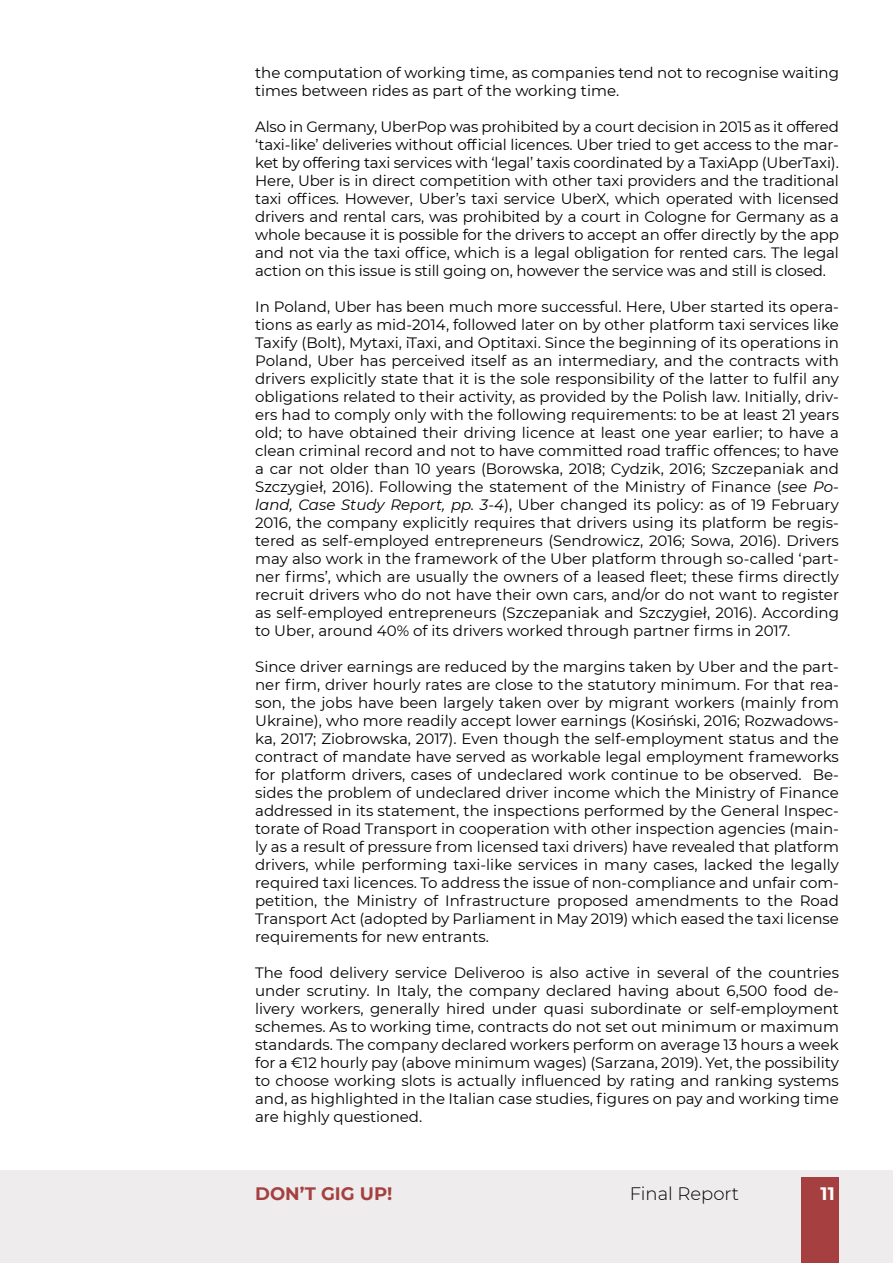
<style>
.page{position:relative;width:893px;height:1263px;background:#fff}
.page>*{position:absolute;margin:0;border:0;box-sizing:border-box;transform-origin:0 0}
.t1{font:700 18px "Montserrat";color:#a64040}
.t2{font:300 18px "Montserrat";color:#000}
.t3{font:700 18px "Montserrat";color:#fff}
.t4{font:15px/18px "Montserrat";color:#000;text-align:justify}
.s1{font-style:italic}
</style>
<div class="page">
<div style="left:0;top:1170px;width:893px;height:93px;background:#eeecec"></div>
<div style="left:801px;top:1177px;width:38px;height:86px;background:#a64040"></div>
<p class="t4" style="left:255px;top:63px;width:585px">the computation of working time, as companies tend not to recognise waiting times between rides as part of the working time.</p>
<p class="t4" style="left:255px;top:117px;width:585px">Also in Germany, UberPop was prohibited by a court decision in 2015 as it offered ‘taxi-like’ deliveries without official licences. Uber tried to get access to the mar&shy;ket by offering taxi services with ‘legal’ taxis coordinated by a TaxiApp (UberTaxi).<br>Here, Uber is in direct competition with other taxi providers and the traditional taxi offices. However, Uber’s taxi service UberX, which operated with licensed drivers and rental cars, was prohibited by a court in Cologne for Germany as a whole because it is possible for the drivers to accept an offer directly by the app and not via the taxi office, which is a legal obligation for rented cars. The legal action on this issue is still going on, however the service was and still is closed.</p>
<p class="t4" style="left:255px;top:297px;width:585px">In Poland, Uber has been much more successful. Here, Uber started its opera&shy;tions as early as mid-2014, followed later on by other platform taxi services like Taxify (Bolt), Mytaxi, iTaxi, and Optitaxi. Since the beginning of its operations in Poland, Uber has perceived itself as an intermediary, and the contracts with drivers explicitly state that it is the sole responsibility of the latter to fulfil any obligations related to their activity, as provided by the Polish law. Initially, driv&shy;ers had to comply only with the following requirements: to be at least 21 years old; to have obtained their driving licence at least one year earlier; to have a clean criminal record and not to have committed road traffic offences; to have a car not older than 10 years (Borowska, 2018; Cydzik, 2016; Szczepaniak and Szczygieł, 2016). Following the statement of the Ministry of Finance (<span class="s1">see Po&shy;land, Case Study Report, pp. 3-4</span>), Uber changed its policy: as of 19 February 2016, the company explicitly requires that drivers using its platform be regis&shy;tered as self-employed entrepreneurs (Sendrowicz, 2016; Sowa, 2016). Drivers may also work in the framework of the Uber platform through so-called ‘part&shy;ner firms’, which are usually the owners of a leased fleet; these firms directly recruit drivers who do not have their own cars, and/or do not want to register as self-employed entrepreneurs (Szczepaniak and Szczygieł, 2016). According to Uber, around 40% of its drivers worked through partner firms in 2017.</p>
<p class="t4" style="left:255px;top:657px;width:585px">Since driver earnings are reduced by the margins taken by Uber and the part&shy;ner firm, driver hourly rates are close to the statutory minimum. For that rea&shy;son, the jobs have been largely taken over by migrant workers (mainly from Ukraine), who more readily accept lower earnings (Kosiński, 2016; Rozwadows&shy;ka, 2017; Ziobrowska, 2017). Even though the self-employment status and the contract of mandate have served as workable legal employment frameworks for platform drivers, cases of undeclared work continue to be observed. Be&shy;sides the problem of undeclared driver income which the Ministry of Finance addressed in its statement, the inspections performed by the General Inspec&shy;torate of Road Transport in cooperation with other inspection agencies (main&shy;ly as a result of pressure from licensed taxi drivers) have revealed that platform drivers, while performing taxi-like services in many cases, lacked the legally required taxi licences. To address the issue of non-compliance and unfair com&shy;petition, the Ministry of Infrastructure proposed amendments to the Road Transport Act (adopted by Parliament in May 2019) which eased the taxi license requirements for new entrants.</p>
<p class="t4" style="left:255px;top:963px;width:585px">The food delivery service Deliveroo is also active in several of the countries under scrutiny. In Italy, the company declared having about 6,500 food de&shy;livery workers, generally hired under quasi subordinate or self-employment schemes. As to working time, contracts do not set out minimum or maximum standards. The company declared workers perform on average 13 hours a week for a €12 hourly pay (above minimum wages) (Sarzana, 2019). Yet, the possibility to choose working slots is actually influenced by rating and ranking systems and, as highlighted in the Italian case studies, figures on pay and working time are highly questioned.</p>
<p class="t1" style="left:255px;top:1181px;width:139px">DON’T GIG UP!</p>
<p class="t2" style="left:630px;top:1182px;width:111px">Final Report</p>
<p class="t3" style="left:821px;top:1181px;width:16px">11</p>
</div>
